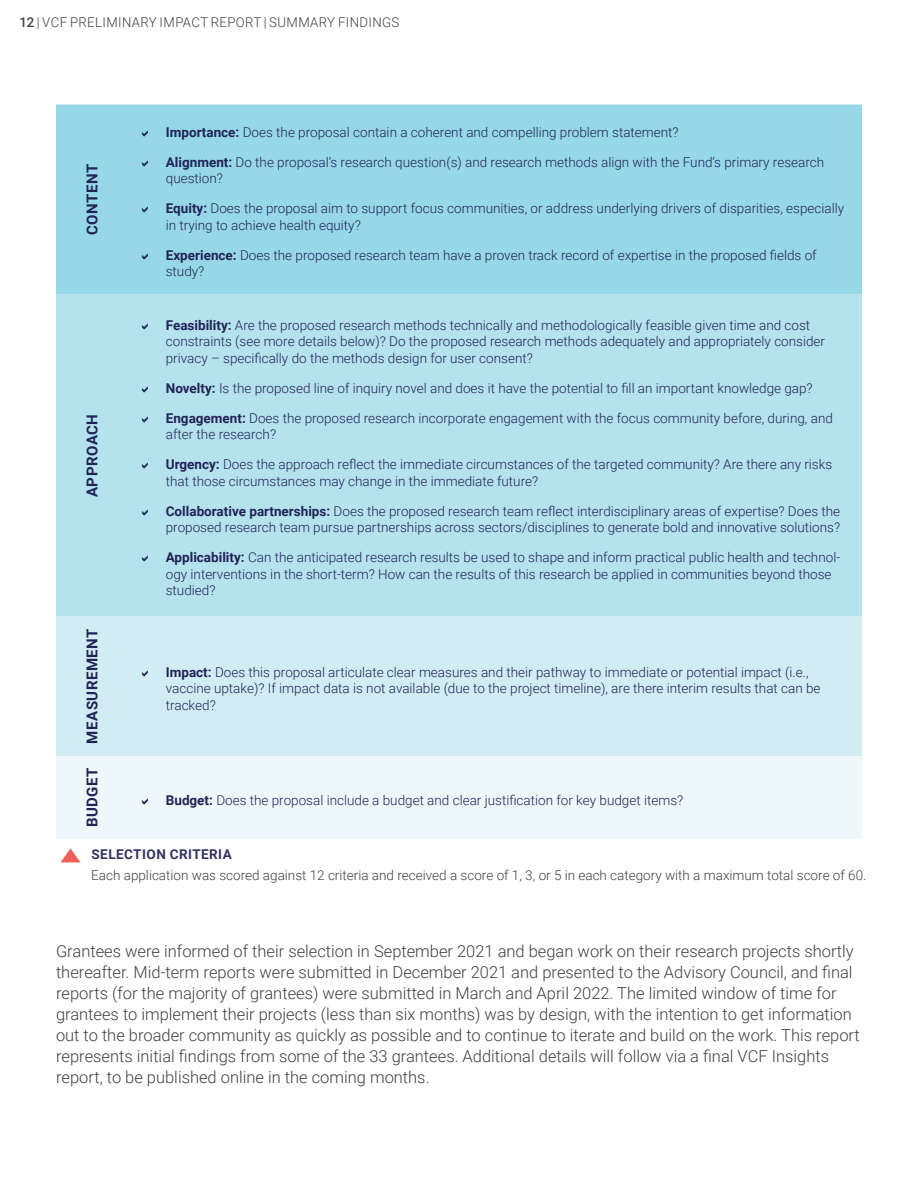
<style>
.page{position:relative;width:918px;height:1188px;background:#fff}
.page>*{position:absolute;margin:0;border:0;box-sizing:border-box;transform-origin:0 0}
.BT{font:300 16.5px/21px "Roboto";color:#414042}
.TBL_head{font:700 15px "Roboto";letter-spacing:.035em;color:#232357}
.t1{font:300 13.5px/16.5px "Roboto";color:#232357}
.t2{font:300 13.5px "Roboto";color:#414042}
.t3{font:300 13.5px "Roboto";letter-spacing:.03em;color:#414042}
.BT-2{font:700 13.5px "Roboto";letter-spacing:.035em;color:#343261}
.s1{font-weight:500}
.s2{font-weight:700}
</style>
<div class="page">
<div style="left:56px;top:105px;width:806px;height:190px;background:#96d8e8"></div>
<div style="left:56px;top:295px;width:806px;height:321px;background:#b4e2ed"></div>
<div style="left:56px;top:616px;width:806px;height:140px;background:#d1edf3"></div>
<div style="left:56px;top:756px;width:806px;height:83px;background:#eef8fa"></div>
<svg style="left:61px;top:848px;width:19px;height:14px"></svg>
<svg style="left:142px;top:130px;width:6px;height:6px"></svg>
<svg style="left:142px;top:160px;width:6px;height:6px"></svg>
<svg style="left:142px;top:207px;width:6px;height:6px"></svg>
<svg style="left:142px;top:253px;width:6px;height:6px"></svg>
<svg style="left:142px;top:323px;width:6px;height:6px"></svg>
<svg style="left:142px;top:386px;width:6px;height:6px"></svg>
<svg style="left:142px;top:416px;width:6px;height:6px"></svg>
<svg style="left:142px;top:463px;width:6px;height:6px"></svg>
<svg style="left:142px;top:509px;width:6px;height:6px"></svg>
<svg style="left:142px;top:556px;width:6px;height:6px"></svg>
<svg style="left:142px;top:670px;width:6px;height:6px"></svg>
<svg style="left:142px;top:798px;width:6px;height:6px"></svg>
<p class="t3" style="left:19px;top:13px;width:269px"><span class="s1">12</span> | VCF PRELIMINARY IMPACT REPORT | Summary</p>
<p class="t2" style="left:338px;top:13px;width:17px">Findings</p>
<p class="TBL_head" style="left:82px;top:235px;width:73px;rotate:-90deg">CONTENT</p>
<p class="TBL_head" style="left:82px;top:497px;width:85px;rotate:-90deg">APPROACH</p>
<p class="TBL_head" style="left:82px;top:744px;width:117px;rotate:-90deg">MEASUREMENT</p>
<p class="TBL_head" style="left:82px;top:827px;width:61px;rotate:-90deg">BUDGET</p>
<p class="t1" style="left:166px;top:123px;width:514px"><span class="s2">Importance:</span> Does the proposal contain a coherent and compelling problem statement?</p>
<p class="t1" style="left:166px;top:153px;width:660px"><span class="s2">Alignment:</span> Do the proposal’s research question(s) and research methods align with the Fund’s primary research question?</p>
<p class="t1" style="left:166px;top:200px;width:680px"><span class="s2">Equity:</span> Does the proposal aim to support focus communities, or address underlying drivers of disparities, especially in trying to achieve health equity?</p>
<p class="t1" style="left:166px;top:246px;width:652px"><span class="s2">Experience:</span> Does the proposed research team have a proven track record of expertise in the proposed fields of study?</p>
<p class="t1" style="left:166px;top:316px;width:661px"><span class="s2">Feasibility:</span> Are the proposed research methods technically and methodologically feasible given time and cost constraints (see more details below)? Do the proposed research methods adequately and appropriately consider privacy – specifically do the methods design for user consent?</p>
<p class="t1" style="left:166px;top:379px;width:648px"><span class="s2">Novelty:</span> Is the proposed line of inquiry novel and does it have the potential to fill an important knowledge gap?</p>
<p class="t1" style="left:166px;top:409px;width:669px"><span class="s2">Engagement:</span> Does the proposed research incorporate engagement with the focus community before, during, and after the research?</p>
<p class="t1" style="left:166px;top:456px;width:668px"><span class="s2">Urgency:</span> Does the approach reflect the immediate circumstances of the targeted community? Are there any risks that those circumstances may change in the immediate future?</p>
<p class="t1" style="left:166px;top:502px;width:676px"><span class="s2">Collaborative partnerships:</span> Does the proposed research team reflect interdisciplinary areas of expertise? Does the proposed research team pursue partnerships across sectors/disciplines to generate bold and innovative solutions?</p>
<p class="t1" style="left:166px;top:549px;width:676px"><span class="s2">Applicability:</span> Can the anticipated research results be used to shape and inform practical public health and technol&shy;ogy interventions in the short-term? How can the results of this research be applied in communities beyond those studied?</p>
<p class="t1" style="left:166px;top:663px;width:656px"><span class="s2">Impact:</span> Does this proposal articulate clear measures and their pathway to immediate or potential impact (i.e., vaccine uptake)? If impact data is not available (due to the project timeline), are there interim results that can be tracked?</p>
<p class="t1" style="left:166px;top:791px;width:519px"><span class="s2">Budget:</span> Does the proposal include a budget and clear justification for key budget items?</p>
<p class="BT-2" style="left:91px;top:844px;width:142px">SELECTION CRITERIA</p>
<p class="t2" style="left:91px;top:866px;width:777px">Each application was scored against 12 criteria and received a score of 1, 3, or 5 in each category with a maximum total score of 60.</p>
<p class="BT" style="left:56px;top:940px;width:805px">Grantees were informed of their selection in September 2021 and began work on their research projects shortly thereafter. Mid-term reports were submitted in December 2021 and presented to the Advisory Council, and final reports (for the majority of grantees) were submitted in March and April 2022. The limited window of time for grantees to implement their projects (less than six months) was by design, with the intention to get information out to the broader community as quickly as possible and to continue to iterate and build on the work. This report represents initial findings from some of the 33 grantees. Additional details will follow via a final VCF Insights report, to be published online in the coming months.</p>
</div>
